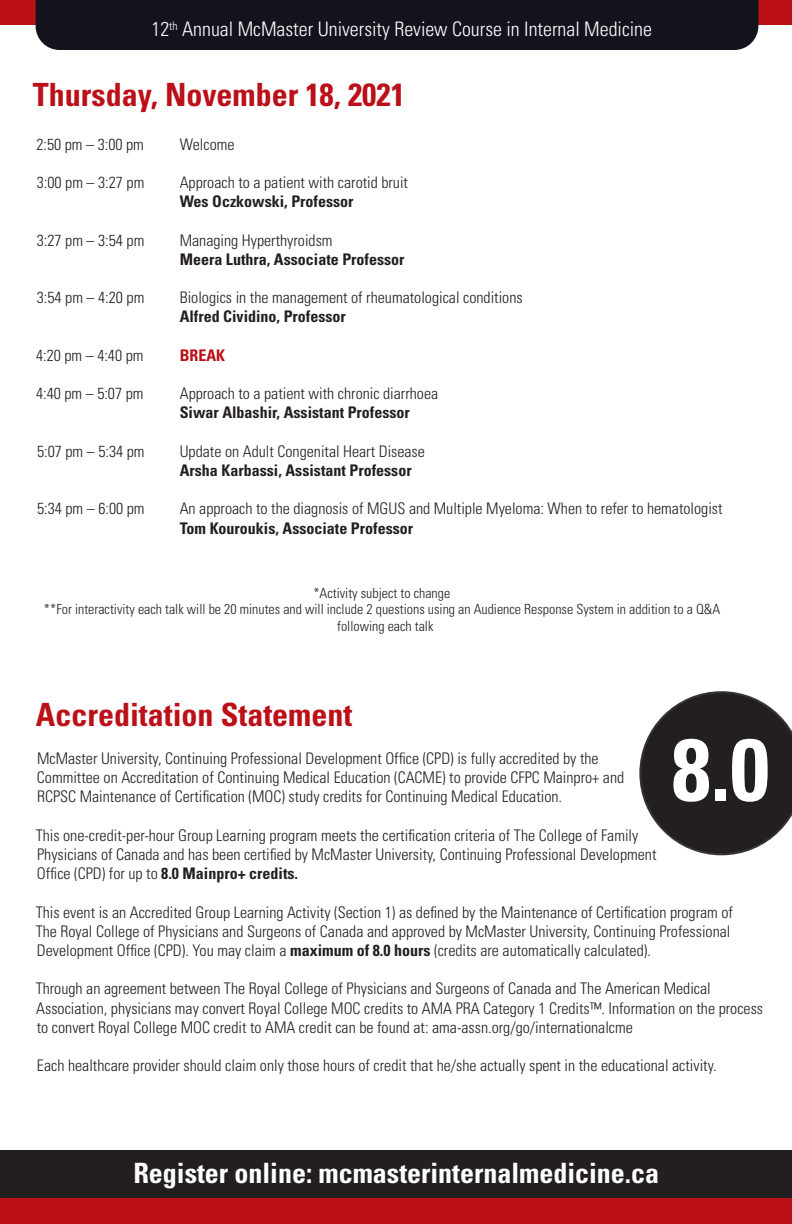
<style>
.page{position:relative;width:792px;height:1224px;background:#fff}
.page>*{position:absolute;margin:0;border:0;box-sizing:border-box;transform-origin:0 0}
.Body{font:700 condensed 88px "Univers LT Std";color:#fff}
.Red_headings{font:700 condensed 32px "Univers LT Std";color:#bb1018}
.t1{font:700 condensed 28px "Univers LT Std";color:#fff}
.t2{font:300 condensed 20px "Univers LT Std";color:#fff}
.t3{font:300 condensed 16px/19.2px "Univers LT Std";color:#231f20}
.t4{font:700 condensed 16px "Univers LT Std";color:#231f20}
.t5{font:700 condensed 16px "Univers LT Std";color:#bb1018}
.Default{font:300 condensed 14px/16.8px "Univers LT Std";color:#231f20;text-align:center}
.s1{font-weight:700}
</style>
<div class="page">
<div style="left:0;top:0;width:792px;height:26px;background:#bb1018"></div>
<div style="left:36px;top:0;width:722px;height:50px;background:#12131c"></div>
<div style="left:0;top:1196px;width:792px;height:28px;background:#bb1018"></div>
<div style="left:0;top:1150px;width:792px;height:48px;background:#231f20"></div>
<svg style="left:639px;top:691px;width:153px;height:164px"></svg>
<p class="t2" style="left:152px;top:17px;width:502px">12<sup>th</sup> Annual McMaster University Review Course in Internal Medicine</p>
<p class="Red_headings" style="left:33px;top:75px;width:373px">Thursday, November 18, 2021</p>
<p class="t3" style="left:36px;top:134px;width:109px">2:50 pm – 3:00 pm</p>
<p class="t3" style="left:180px;top:134px;width:56px">Welcome</p>
<p class="t3" style="left:37px;top:173px;width:109px">3:00 pm – 3:27 pm</p>
<p class="t3" style="left:180px;top:173px;width:230px">Approach to a patient with carotid bruit</p>
<p class="t4" style="left:180px;top:192px;width:175px">Wes Oczkowski, Professor</p>
<p class="t3" style="left:37px;top:230px;width:109px">3:27 pm – 3:54 pm</p>
<p class="t3" style="left:180px;top:230px;width:154px">Managing Hyperthyroidsm</p>
<p class="t4" style="left:180px;top:249px;width:226px">Meera Luthra, Associate Professor</p>
<p class="t3" style="left:37px;top:288px;width:109px">3:54 pm – 4:20 pm</p>
<p class="t3" style="left:180px;top:288px;width:344px">Biologics in the management of rheumatological conditions</p>
<p class="t4" style="left:180px;top:307px;width:168px">Alfred Cividino, Professor</p>
<p class="t3" style="left:36px;top:346px;width:109px">4:20 pm – 4:40 pm</p>
<p class="t5" style="left:180px;top:345px;width:47px">BREAK</p>
<p class="t3" style="left:36px;top:384px;width:109px">4:40 pm – 5:07 pm</p>
<p class="t3" style="left:180px;top:384px;width:260px">Approach to a patient with chronic diarrhoea</p>
<p class="t4" style="left:180px;top:403px;width:232px">Siwar Albashir, Assistant Professor</p>
<p class="t3" style="left:37px;top:442px;width:109px">5:07 pm – 5:34 pm</p>
<p class="t3" style="left:180px;top:442px;width:247px">Update on Adult Congenital Heart Disease</p>
<p class="t4" style="left:180px;top:461px;width:233px">Arsha Karbassi, Assistant Professor</p>
<p class="t3" style="left:37px;top:499px;width:109px">5:34 pm – 6:00 pm</p>
<p class="t3" style="left:180px;top:499px;width:544px">An approach to the diagnosis of MGUS and Multiple Myeloma: When to refer to hematologist</p>
<p class="t4" style="left:180px;top:518px;width:235px">Tom Kouroukis, Associate Professor</p>
<p class="Default" style="left:313px;top:584px;width:138px">*Activity subject to change</p>
<p class="Default" style="left:44px;top:601px;width:678px">**For interactivity each talk will be 20 minutes and will include 2 questions using an Audience Response System in addition to a Q&amp;A following each talk</p>
<p class="Red_headings" style="left:36px;top:695px;width:318px">Accreditation Statement</p>
<p class="t3" style="left:37px;top:749px;width:589px">McMaster University, Continuing Professional Development Office (CPD) is fully accredited by the<br>Committee on Accreditation of Continuing Medical Education (CACME) to provide CFPC Mainpro+ and<br>RCPSC Maintenance of Certification (MOC) study credits for Continuing Medical Education.</p>
<p class="t3" style="left:36px;top:826px;width:622px">This one-credit-per-hour Group Learning program meets the certification criteria of The College of Family<br>Physicians of Canada and has been certified by McMaster University, Continuing Professional Development<br>Office (CPD) for up to <span class="s1">8.0 Mainpro+ credits.</span></p>
<p class="t3" style="left:36px;top:902px;width:699px">This event is an Accredited Group Learning Activity (Section 1) as defined by the Maintenance of Certification program of<br>The Royal College of Physicians and Surgeons of Canada and approved by McMaster University, Continuing Professional<br>Development Office (CPD). You may claim a <span class="s1">maximum of 8.0 hours</span> (credits are automatically calculated).</p>
<p class="t3" style="left:36px;top:979px;width:729px">Through an agreement between The Royal College of Physicians and Surgeons of Canada and The American Medical<br>Association, physicians may convert Royal College MOC credits to AMA PRA Category 1 Credits™. Information on the process to convert Royal College MOC credit to AMA credit can be found at: ama-assn.org/go/internationalcme</p>
<p class="t3" style="left:37px;top:1056px;width:681px">Each healthcare provider should claim only those hours of credit that he/she actually spent in the educational activity.</p>
<p class="Body" style="left:672px;top:716px;width:99px">8.0</p>
<p class="t1" style="left:133px;top:1156px;width:527px">Register online: mcmasterinternalmedicine.ca</p>
</div>
